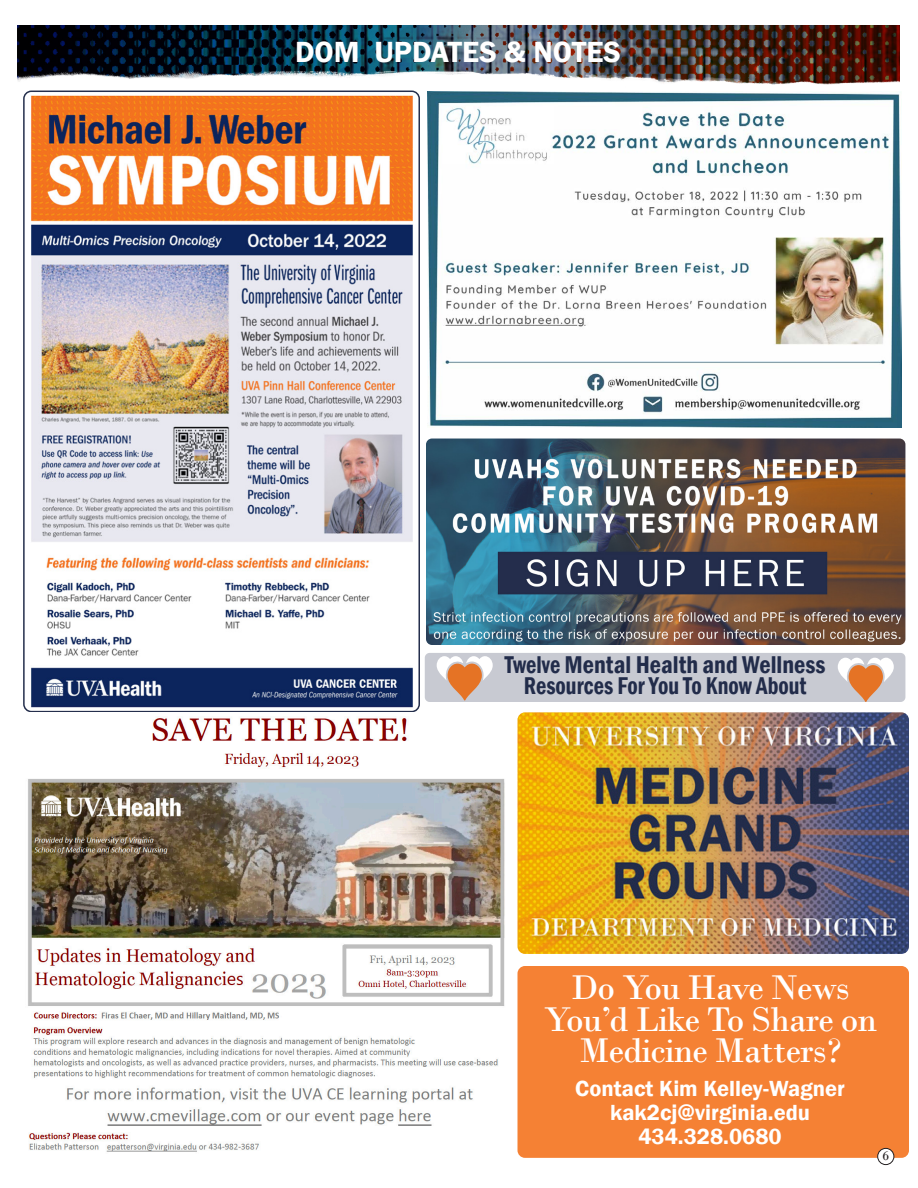
<style>
.page{position:relative;width:918px;height:1188px;background:#fff}
.page>*{position:absolute;margin:0;border:0;box-sizing:border-box;transform-origin:0 0}
.t1{font:36px "Bodoni";letter-spacing:-.025em;color:#fff}
.t2{font:600 30px "Franklin Gothic";color:#fff}
.t3{font:600 condensed 24.9px/21px "Franklin Gothic";color:#222c4a;text-align:center;scale:.9 1}
.t4{font:600 22.5px "Franklin Gothic";color:#fff}
.t5{font:13.5px "Bodoni";color:#231f20}
</style>
<div class="page">
<img style="left:17px;top:26px;width:882px;height:59px">
<img style="left:26px;top:95px;width:393px;height:617px">
<div style="left:23px;top:91px;width:397px;height:621px;border:2px solid #242e4c;border-radius:8px"></div>
<img style="left:518px;top:712px;width:391px;height:242px">
<img style="left:28px;top:718px;width:477px;height:434px">
<img style="left:426px;top:439px;width:479px;height:206px">
<div style="left:425px;top:653px;width:480px;height:49px;background:#c8cad2;border-radius:5px"></div>
<svg style="left:437px;top:656px;width:56px;height:45px"></svg>
<div style="left:518px;top:966px;width:391px;height:192px;background:#f58134;border-radius:8px"></div>
<img style="left:428px;top:92px;width:474px;height:336px">
<svg style="left:838px;top:658px;width:56px;height:44px"></svg>
<div style="left:878px;top:1148px;width:16px;height:17px;background:#fff;border-radius:50%"></div>
<div style="left:878px;top:1148px;width:16px;height:17px;border:1px solid #231f20;border-radius:50%"></div>
<p class="t2" style="left:295px;top:33px;width:327px">DOM UPDATES &amp; NOTES</p>
<p class="t3" style="left:505px;top:654px;width:358px">Twelve Mental Health and Wellness<br>Resources For You To Know About</p>
<p class="t1" style="left:571px;top:966px;width:280px">Do You Have News</p>
<p class="t1" style="left:544px;top:998px;width:335px">You’d Like To Share on</p>
<p class="t1" style="left:579px;top:1029px;width:264px">Medicine Matters?</p>
<p class="t4" style="left:575px;top:1075px;width:271px">Contact Kim Kelley-Wagner</p>
<p class="t4" style="left:610px;top:1099px;width:201px">kak2cj@virginia.edu</p>
<p class="t4" style="left:638px;top:1123px;width:145px">434.328.0680</p>
<p class="t5" style="left:882px;top:1148px;width:8px">6</p>
</div>
